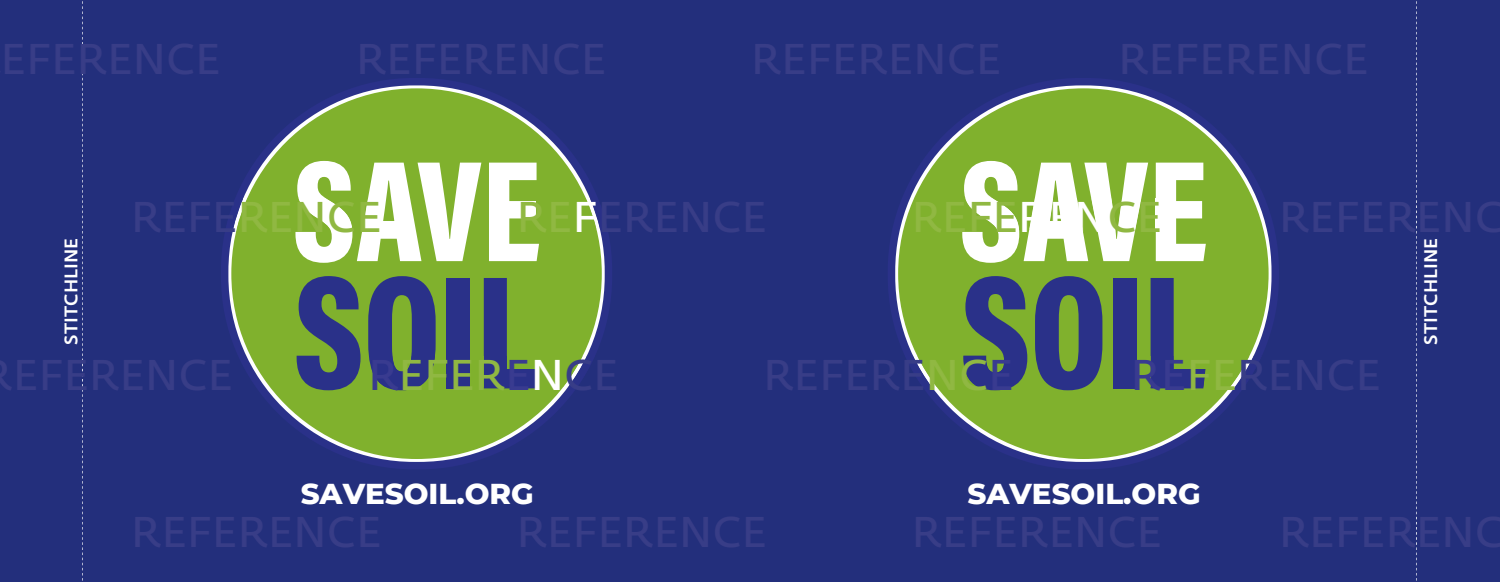
<style>
.page{position:relative;width:1500px;height:582px;background:#fff}
.page>*{position:absolute;margin:0;border:0;box-sizing:border-box;transform-origin:0 0}
.t1{font:600 42.5px "Fedra Sans Std";letter-spacing:.01em;color:#383d87}
.t2{font:600 42.5px "Fedra Sans Std";letter-spacing:.01em;color:#90b842}
.t3{font:800 29.3px "Montserrat";color:#fff}
.t4{font:500 18.07px "Fedra Sans Std";letter-spacing:.01em;color:#fff}
.s1{color:#383d87}
.s2{color:#90b842}
.s3{color:#fff}
.s4{color:#393b90}
</style>
<div class="page">
<div style="left:0;top:0;width:1499px;height:581px;background:#232f7c"></div>
<svg style="left:221px;top:78px;width:391px;height:391px;fill:#80b12d"></svg>
<svg style="left:295px;top:161px;width:186px;height:102px;background:#cce0ab"></svg>
<svg style="left:489px;top:162px;width:50px;height:99px;background:#dbe9c4"></svg>
<svg style="left:297px;top:276px;width:63px;height:114px"></svg>
<svg style="left:368px;top:276px;width:67px;height:114px"></svg>
<div style="left:446px;top:278px;width:23px;height:110px;background:#2a3189"></div>
<svg style="left:484px;top:278px;width:54px;height:110px"></svg>
<svg style="left:888px;top:78px;width:391px;height:391px;fill:#80b12d"></svg>
<svg style="left:962px;top:161px;width:186px;height:102px;background:#cbdfa9"></svg>
<svg style="left:1155px;top:162px;width:50px;height:99px;background:#d7e6bd"></svg>
<svg style="left:963px;top:276px;width:64px;height:114px"></svg>
<svg style="left:1035px;top:276px;width:67px;height:114px"></svg>
<div style="left:1113px;top:278px;width:23px;height:110px;background:#2a3189"></div>
<svg style="left:1150px;top:278px;width:55px;height:110px"></svg>
<svg style="left:82px;top:1px;width:1px;height:580px"></svg>
<div style="left:135px;top:198px;width:100px;height:31px;background:#232f7c"></div>
<div style="left:237px;top:198px;width:131px;height:31px;background:#80b12d"></div>
<svg style="left:226px;top:198px;width:17px;height:31px"></svg>
<svg style="left:298px;top:198px;width:54px;height:31px;fill:#fff"></svg>
<svg style="left:362px;top:198px;width:17px;height:31px"></svg>
<div style="left:598px;top:198px;width:167px;height:31px;background:#232f7c"></div>
<div style="left:521px;top:198px;width:75px;height:31px;background:#80b12d"></div>
<svg style="left:590px;top:198px;width:17px;height:31px"></svg>
<div style="left:521px;top:201px;width:14px;height:17px;background:#fff"></div>
<div style="left:916px;top:198px;width:239px;height:31px;background:#80b12d"></div>
<svg style="left:965px;top:198px;width:54px;height:31px;fill:#fff"></svg>
<svg style="left:1029px;top:198px;width:53px;height:31px;fill:#fff"></svg>
<svg style="left:1091px;top:198px;width:50px;height:31px;fill:#fff"></svg>
<hr style="left:1155px;top:198px;width:4px;height:31px;background:#fff">
<svg style="left:1416px;top:1px;width:1px;height:580px"></svg>
<div style="left:0;top:356px;width:231px;height:31px;background:#232f7c"></div>
<hr style="left:82px;top:356px;width:1px;height:30px;background:#fff">
<div style="left:577px;top:356px;width:39px;height:31px;background:#232f7c"></div>
<div style="left:372px;top:356px;width:210px;height:31px;background:#80b12d"></div>
<svg style="left:568px;top:356px;width:27px;height:31px"></svg>
<svg style="left:372px;top:356px;width:63px;height:31px;fill:#2a3189"></svg>
<div style="left:446px;top:356px;width:23px;height:31px;background:#2a3189"></div>
<svg style="left:484px;top:356px;width:54px;height:31px;fill:#2a3189"></svg>
<div style="left:767px;top:356px;width:155px;height:31px;background:#232f7c"></div>
<div style="left:917px;top:356px;width:87px;height:31px;background:#80b12d"></div>
<svg style="left:905px;top:356px;width:26px;height:31px"></svg>
<svg style="left:963px;top:356px;width:48px;height:31px"></svg>
<div style="left:1244px;top:356px;width:134px;height:31px;background:#232f7c"></div>
<div style="left:1136px;top:356px;width:113px;height:31px;background:#80b12d"></div>
<svg style="left:1234px;top:356px;width:27px;height:31px"></svg>
<svg style="left:1150px;top:356px;width:55px;height:31px;fill:#2a3189"></svg>
<hr style="left:1416px;top:513px;width:1px;height:31px;background:#fff">
<p class="t1" style="left:1px;top:41px;width:221px">EFERENCE</p>
<p class="t1" style="left:356px;top:41px;width:252px">REFERENCE</p>
<p class="t1" style="left:751px;top:41px;width:252px">REFERENCE</p>
<p class="t1" style="left:1118px;top:41px;width:252px">REFERENCE</p>
<p class="t2" style="left:131px;top:199px;width:252px"><span class="s1">REFE</span>RENCE</p>
<p class="t1" style="left:517px;top:199px;width:252px"><span class="s2">RE</span><span class="s3">F</span>ERENCE</p>
<p class="t2" style="left:911px;top:199px;width:252px">REFE<span class="s3">REN</span>CE</p>
<p class="t1" style="left:1279px;top:199px;width:226px">REFERENC</p>
<p class="t4" style="left:63px;top:345px;width:109px;rotate:-90deg">STITCHLINE</p>
<p class="t4" style="left:1423px;top:345px;width:109px;rotate:-90deg">STITCHLINE</p>
<p class="t1" style="left:13px;top:356px;width:221px">EFERENCE</p>
<p class="t2" style="left:368px;top:356px;width:252px"><span class="s4">R</span>EFER<span class="s4">E</span><span class="s3">N</span><span class="s1">CE</span></p>
<p class="t1" style="left:763px;top:356px;width:252px">REFERE<span class="s2">NC</span><span class="s4">E</span></p>
<p class="t1" style="left:1130px;top:356px;width:252px"><span class="s4">RE</span><span class="s2">FE</span>RENCE</p>
<p class="t3" style="left:301px;top:475px;width:235px">SAVESOIL.ORG</p>
<p class="t3" style="left:967px;top:475px;width:235px">SAVESOIL.ORG</p>
<p class="t1" style="left:131px;top:514px;width:252px">REFERENCE</p>
<p class="t1" style="left:517px;top:514px;width:252px">REFERENCE</p>
<p class="t1" style="left:911px;top:514px;width:252px">REFERENCE</p>
<p class="t1" style="left:1279px;top:514px;width:226px">REFERENC</p>
</div>
